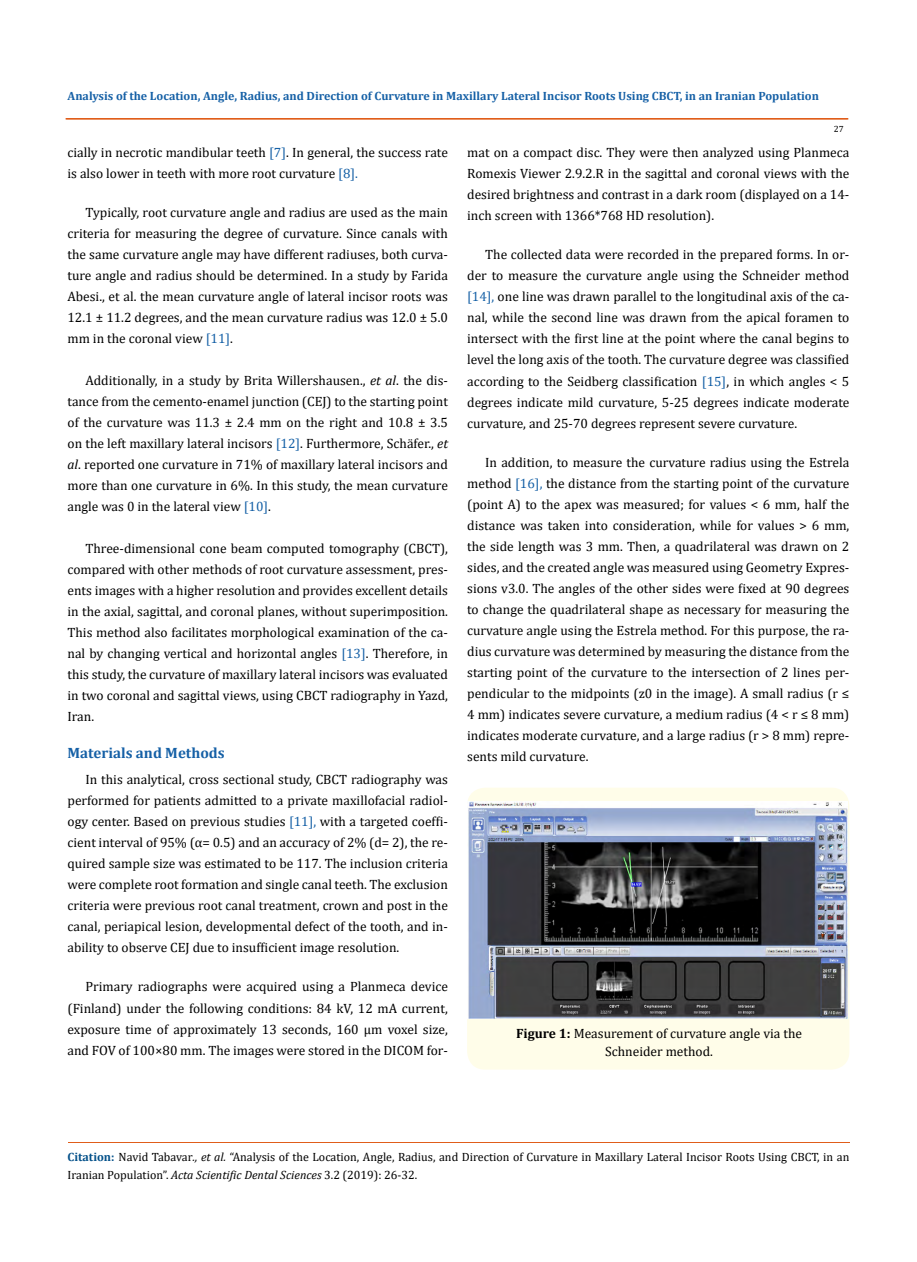
<style>
.page{position:relative;width:917px;height:1262px;background:#fff}
.page>*{position:absolute;margin:0;border:0;box-sizing:border-box;transform-origin:0 0}
.t1{font:700 15px "Cambria";color:#1560a6}
.t2{font:13.5px/21px "Cambria";color:#000;text-align:justify}
.t3{font:12px/18px "Cambria";color:#000}
.t4{font:700 12px "Cambria";color:#1560a6}
.t5{font:9px "Cambria";color:#000}
.s1{color:#1560a6}
.s2{font-style:italic}
.s3{font-weight:700}
.s4{font-weight:700;color:#035089}
</style>
<div class="page">
<div style="left:467px;top:787px;width:382px;height:282px;background:#fffde9;border-radius:18px"></div>
<img style="left:467px;top:801px;width:380px;height:217px">
<hr style="left:68px;top:1142px;width:782px;height:1px;background:#e05d1a">
<p class="t4" style="left:67px;top:88px;width:753px">Analysis of the Location, Angle, Radius, and Direction of Curvature in Maxillary Lateral Incisor Roots Using CBCT, in an Iranian Population</p>
<p class="t5" style="left:833px;top:124px;width:11px">27</p>
<p class="t2" style="left:67px;top:142px;width:382px">cially in necrotic mandibular teeth <span class="s1">[7]</span>. In general, the success rate is also lower in teeth with more root curvature <span class="s1">[8].</span></p>
<p class="t2" style="left:67px;top:201px;width:382px;text-indent:18px">Typically, root curvature angle and radius are used as the main criteria for measuring the degree of curvature. Since canals with the same curvature angle may have different radiuses, both curva&shy;ture angle and radius should be determined. In a study by Farida Abesi., et al. the mean curvature angle of lateral incisor roots was 12.1 ± 11.2 degrees, and the mean curvature radius was 12.0 ± 5.0 mm in the coronal view <span class="s1">[11]</span>.</p>
<p class="t2" style="left:67px;top:369px;width:382px;text-indent:18px">Additionally, in a study by Brita Willershausen., <span class="s2">et al</span>. the dis&shy;tance from the cemento-enamel junction (CEJ) to the starting point of the curvature was 11.3 ± 2.4 mm on the right and 10.8 ± 3.5 on the left maxillary lateral incisors <span class="s1">[12]</span>. Furthermore, Schäfer., <span class="s2">et al</span>. reported one curvature in 71% of maxillary lateral incisors and more than one curvature in 6%. In this study, the mean curvature angle was 0 in the lateral view <span class="s1">[10]</span>.</p>
<p class="t2" style="left:67px;top:538px;width:382px;text-indent:18px">Three-dimensional cone beam computed tomography (CBCT), compared with other methods of root curvature assessment, pres&shy;ents images with a higher resolution and provides excellent details in the axial, sagittal, and coronal planes, without superimposition.<br>This method also facilitates morphological examination of the ca&shy;nal by changing vertical and horizontal angles <span class="s1">[13]</span>. Therefore, in this study, the curvature of maxillary lateral incisors was evaluated in two coronal and sagittal views, using CBCT radiography in Yazd, Iran.</p>
<p class="t1" style="left:67px;top:742px;width:159px">Materials and Methods</p>
<p class="t2" style="left:67px;top:769px;width:382px;text-indent:18px">In this analytical, cross sectional study, CBCT radiography was performed for patients admitted to a private maxillofacial radiol&shy;ogy center. Based on previous studies <span class="s1">[11],</span> with a targeted coeffi&shy;cient interval of 95% (α= 0.5) and an accuracy of 2% (d= 2), the re&shy;quired sample size was estimated to be 117. The inclusion criteria were complete root formation and single canal teeth. The exclusion criteria were previous root canal treatment, crown and post in the canal, periapical lesion, developmental defect of the tooth, and in&shy;ability to observe CEJ due to insufficient image resolution.</p>
<p class="t2" style="left:67px;top:976px;width:382px;text-indent:18px">Primary radiographs were acquired using a Planmeca device (Finland) under the following conditions: 84 kV, 12 mA current, exposure time of approximately 13 seconds, 160 μm voxel size, and FOV of 100×80 mm. The images were stored in the DICOM for-</p>
<p class="t2" style="left:467px;top:142px;width:384px">mat on a compact disc. They were then analyzed using Planmeca Romexis Viewer 2.9.2.R in the sagittal and coronal views with the desired brightness and contrast in a dark room (displayed on a 14- inch screen with 1366*768 HD resolution).</p>
<p class="t2" style="left:467px;top:244px;width:384px;text-indent:18px">The collected data were recorded in the prepared forms. In or&shy;der to measure the curvature angle using the Schneider method <span class="s1">[14],</span> one line was drawn parallel to the longitudinal axis of the ca&shy;nal, while the second line was drawn from the apical foramen to intersect with the first line at the point where the canal begins to level the long axis of the tooth. The curvature degree was classified according to the Seidberg classification <span class="s1">[15]</span>, in which angles &lt; 5 degrees indicate mild curvature, 5-25 degrees indicate moderate curvature, and 25-70 degrees represent severe curvature.</p>
<p class="t2" style="left:467px;top:451px;width:384px;text-indent:18px">In addition, to measure the curvature radius using the Estrela method <span class="s1">[16],</span> the distance from the starting point of the curvature (point A) to the apex was measured; for values &lt; 6 mm, half the distance was taken into consideration, while for values &gt; 6 mm, the side length was 3 mm. Then, a quadrilateral was drawn on 2 sides, and the created angle was measured using Geometry Expres&shy;sions v3.0. The angles of the other sides were fixed at 90 degrees to change the quadrilateral shape as necessary for measuring the curvature angle using the Estrela method. For this purpose, the ra&shy;dius curvature was determined by measuring the distance from the starting point of the curvature to the intersection of 2 lines per&shy;pendicular to the midpoints (z0 in the image). A small radius (r ≤ 4 mm) indicates severe curvature, a medium radius (4 &lt; r ≤ 8 mm) indicates moderate curvature, and a large radius (r &gt; 8 mm) repre&shy;sents mild curvature.</p>
<p class="t2" style="left:516px;top:1024px;width:287px;line-height:18px;text-align:center"><span class="s3">Figure 1:</span> Measurement of curvature angle via the<br>Schneider method.</p>
<p class="t3" style="left:67px;top:1147px;width:783px"><span class="s4">Citation:</span> Navid Tabavar<span class="s2">., et al.</span> “Analysis of the Location, Angle, Radius, and Direction of Curvature in Maxillary Lateral Incisor Roots Using CBCT, in an<br>Iranian Population”. <span class="s2">Acta Scientific Dental Sciences</span> 3.2 (2019): 26-32.</p>
</div>
